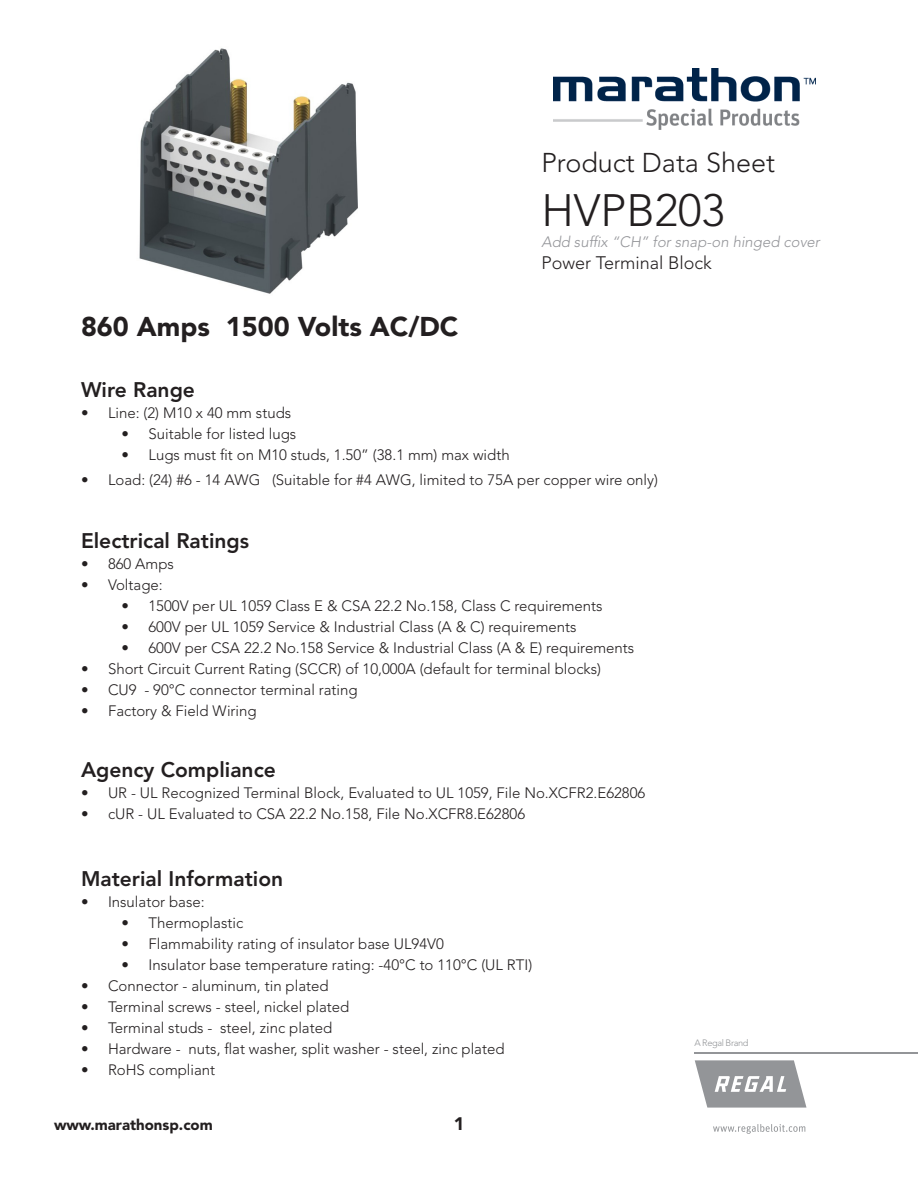
<style>
.page{position:relative;width:918px;height:1188px;background:#fff}
.page>*{position:absolute;margin:0;border:0;box-sizing:border-box;transform-origin:0 0}
.t1{font:300 45px "Avenir LT Std";color:#231f20}
.t2{font:900 27px "Avenir LT Std";color:#231f20}
.t3{font:300 27px "Avenir LT Std";color:#231f20}
.t4{font:800 21px "Avenir LT Std";color:#231f20}
.t5{font:300 18px "Avenir LT Std";color:#231f20}
.t6{font:900 18px "Avenir LT Std";color:#231f20}
.t7{font:300 15px "Avenir LT Std";color:#231f20}
.t8{font:italic 300 15px "Avenir LT Std";color:#949599}
.t9{font:900 15px "Avenir LT Std";color:#231f20}
.t10{font:300 9.15px "Avenir LT Std";letter-spacing:-.04em;color:#939598}
</style>
<div class="page">
<hr style="left:695px;top:1053px;width:223px;height:1px;background:#939598">
<svg style="left:695px;top:1060px;width:111px;height:48px"></svg>
<svg style="left:713px;top:1124px;width:92px;height:10px"></svg>
<img style="left:553px;top:68px;width:263px;height:62px">
<img style="left:139px;top:48px;width:219px;height:246px">
<p class="t3" style="left:541px;top:146px;width:235px">Product Data Sheet</p>
<p class="t1" style="left:541px;top:184px;width:185px">HVPB203</p>
<p class="t8" style="left:541px;top:233px;width:280px">Add suffix “CH” for snap-on hinged cover</p>
<p class="t5" style="left:541px;top:252px;width:172px">Power Terminal Block</p>
<p class="t2" style="left:81px;top:311px;width:379px">860 Amps 1500 Volts AC/DC</p>
<p class="t4" style="left:81px;top:377px;width:115px">Wire Range</p>
<p class="t7" style="left:81px;top:404px;width:212px">• Line: (2) M10 x 40 mm studs</p>
<p class="t7" style="left:122px;top:425px;width:176px">• Suitable for listed lugs</p>
<p class="t7" style="left:122px;top:446px;width:390px">• Lugs must fit on M10 studs, 1.50” (38.1 mm) max width</p>
<p class="t7" style="left:81px;top:471px;width:579px">• Load: (24) #6 - 14 AWG (Suitable for #4 AWG, limited to 75A per copper wire only)</p>
<p class="t4" style="left:81px;top:528px;width:170px">Electrical Ratings</p>
<p class="t7" style="left:81px;top:555px;width:94px">• 860 Amps</p>
<p class="t7" style="left:81px;top:576px;width:83px">• Voltage:</p>
<p class="t7" style="left:122px;top:597px;width:483px">• 1500V per UL 1059 Class E &amp; CSA 22.2 No.158, Class C requirements</p>
<p class="t7" style="left:122px;top:618px;width:457px">• 600V per UL 1059 Service &amp; Industrial Class (A &amp; C) requirements</p>
<p class="t7" style="left:122px;top:639px;width:514px">• 600V per CSA 22.2 No.158 Service &amp; Industrial Class (A &amp; E) requirements</p>
<p class="t7" style="left:81px;top:660px;width:522px">• Short Circuit Current Rating (SCCR) of 10,000A (default for terminal blocks)</p>
<p class="t7" style="left:81px;top:681px;width:278px">• CU9 - 90°C connector terminal rating</p>
<p class="t7" style="left:81px;top:702px;width:177px">• Factory &amp; Field Wiring</p>
<p class="t4" style="left:81px;top:758px;width:196px">Agency Compliance</p>
<p class="t7" style="left:81px;top:785px;width:566px">• UR - UL Recognized Terminal Block, Evaluated to UL 1059, File No.XCFR2.E62806</p>
<p class="t7" style="left:81px;top:806px;width:446px">• cUR - UL Evaluated to CSA 22.2 No.158, File No.XCFR8.E62806</p>
<p class="t4" style="left:81px;top:866px;width:204px">Material Information</p>
<p class="t7" style="left:81px;top:893px;width:125px">• Insulator base:</p>
<p class="t7" style="left:122px;top:914px;width:123px">• Thermoplastic</p>
<p class="t7" style="left:122px;top:935px;width:324px">• Flammability rating of insulator base UL94V0</p>
<p class="t7" style="left:122px;top:956px;width:412px">• Insulator base temperature rating: -40°C to 110°C (UL RTI)</p>
<p class="t7" style="left:81px;top:977px;width:249px">• Connector - aluminum, tin plated</p>
<p class="t7" style="left:81px;top:998px;width:270px">• Terminal screws - steel, nickel plated</p>
<p class="t7" style="left:81px;top:1019px;width:253px">• Terminal studs - steel, zinc plated</p>
<p class="t7" style="left:81px;top:1040px;width:425px">• Hardware - nuts, flat washer, split washer - steel, zinc plated</p>
<p class="t7" style="left:81px;top:1061px;width:136px">• RoHS compliant</p>
<p class="t9" style="left:54px;top:1115px;width:160px">www.marathonsp.com</p>
<p class="t6" style="left:454px;top:1112px;width:12px">1</p>
<p class="t10" style="left:694px;top:1038px;width:56px">A Regal Brand</p>
</div>
